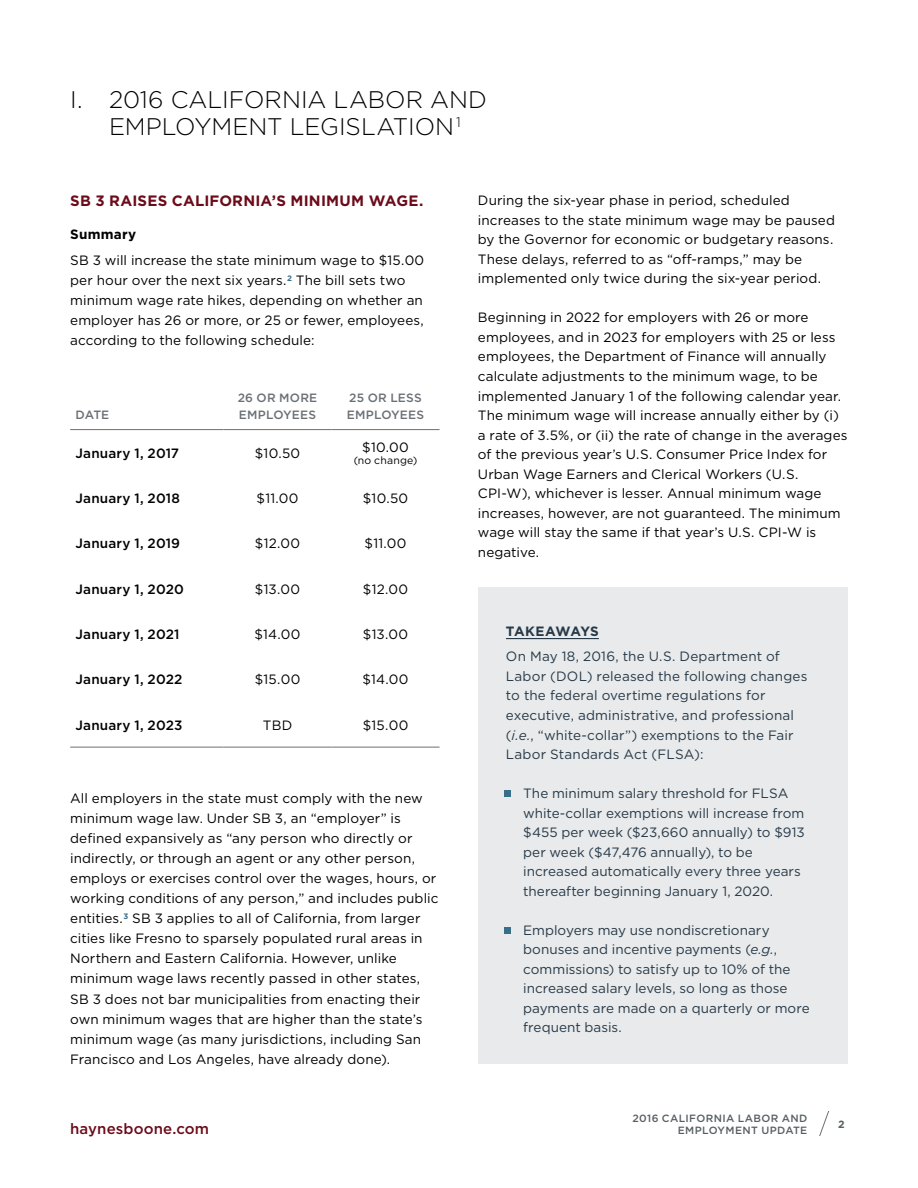
<style>
.page{position:relative;width:918px;height:1188px;background:#fff}
.page>*{position:absolute;margin:0;border:0;box-sizing:border-box;transform-origin:0 0}
.t1{font:300 24px/27px "Gotham";letter-spacing:-.005em;color:#000;text-align:center}
.t2{font:700 15px "Gotham";letter-spacing:.015em;color:#6c0b1a}
.t3{font:500 15px "Gotham";letter-spacing:.01em;color:#6c0b1a}
.t4{font:13.5px/20.1px "Gotham";letter-spacing:.005em;color:#000}
.t5{font:13.5px/19.5px "Gotham";letter-spacing:.005em;color:#273948}
.t6{font:500 13.5px "Gotham";letter-spacing:.01em;color:#000}
.t7{font:700 13.5px "Gotham";letter-spacing:-.005em;color:#273948}
.t8{font:700 13.5px "Gotham";letter-spacing:.02em;color:#000}
.t9{font:500 12px/16.5px "Gotham";letter-spacing:.02em;color:#6b7075}
.t10{font:500 10.5px/12px "Gotham";letter-spacing:.035em;color:#575f64;text-align:right}
.t11{font:10.5px "Gotham";letter-spacing:.02em;color:#000}
.t12{font:700 10.5px "Gotham";color:#575f64}
.s1{font-style:italic}
</style>
<div class="page">
<div style="left:478px;top:588px;width:370px;height:476px;background:#e8eaeb"></div>
<svg style="left:819px;top:1112px;width:10px;height:24px"></svg>
<hr style="left:70px;top:429px;width:154px;height:1px;background:#6b7075">
<hr style="left:224px;top:429px;width:108px;height:1px;background:#6b7075">
<hr style="left:332px;top:429px;width:108px;height:1px;background:#6b7075">
<hr style="left:70px;top:747px;width:154px;height:1px;background:#6b7075">
<hr style="left:224px;top:747px;width:108px;height:1px;background:#6b7075">
<hr style="left:332px;top:747px;width:108px;height:1px;background:#6b7075">
<hr style="left:506px;top:638px;width:93px;height:1px;background:#273948">
<div style="left:504px;top:790px;width:6px;height:7px;background:#386f88"></div>
<svg style="left:504px;top:927px;width:6px;height:6px"></svg>
<h1 class="t1" style="left:70px;top:85px;width:418px">I. 2016 CALIFORNIA LABOR AND<br>EMPLOYMENT LEGISLATION <sup>1</sup></h1>
<p class="t2" style="left:70px;top:191px;width:355px">SB 3 RAISES CALIFORNIA’S MINIMUM WAGE.</p>
<p class="t8" style="left:70px;top:226px;width:68px">Summary</p>
<p class="t4" style="left:70px;top:250px;width:356px">SB 3 will increase the state minimum wage to $15.00 per hour over the next six years.<sup>2</sup> The bill sets two minimum wage rate hikes, depending on whether an employer has 26 or more, or 25 or fewer, employees, according to the following schedule:</p>
<p class="t9" style="left:76px;top:406px;width:35px">DATE</p>
<p class="t9" style="left:238px;top:390px;width:81px">26 OR MORE<br>EMPLOYEES</p>
<p class="t9" style="left:347px;top:390px;width:79px">25 OR LESS<br>EMPLOYEES</p>
<p class="t6" style="left:76px;top:444px;width:105px">January 1, 2017</p>
<p class="t4" style="left:255px;top:443px;width:47px">$10.50</p>
<p class="t4" style="left:362px;top:437px;width:48px">$10.00</p>
<p class="t11" style="left:354px;top:453px;width:65px">(no change)</p>
<p class="t6" style="left:76px;top:489px;width:106px">January 1, 2018</p>
<p class="t4" style="left:257px;top:488px;width:44px">$11.00</p>
<p class="t4" style="left:363px;top:488px;width:47px">$10.50</p>
<p class="t6" style="left:76px;top:535px;width:106px">January 1, 2019</p>
<p class="t4" style="left:255px;top:533px;width:47px">$12.00</p>
<p class="t4" style="left:365px;top:533px;width:44px">$11.00</p>
<p class="t6" style="left:76px;top:580px;width:110px">January 1, 2020</p>
<p class="t4" style="left:255px;top:579px;width:47px">$13.00</p>
<p class="t4" style="left:363px;top:579px;width:47px">$12.00</p>
<p class="t6" style="left:76px;top:626px;width:105px">January 1, 2021</p>
<p class="t4" style="left:255px;top:624px;width:48px">$14.00</p>
<p class="t4" style="left:363px;top:624px;width:47px">$13.00</p>
<p class="t6" style="left:76px;top:671px;width:108px">January 1, 2022</p>
<p class="t4" style="left:255px;top:669px;width:47px">$15.00</p>
<p class="t4" style="left:363px;top:669px;width:48px">$14.00</p>
<p class="t6" style="left:76px;top:716px;width:108px">January 1, 2023</p>
<p class="t4" style="left:263px;top:715px;width:31px">TBD</p>
<p class="t4" style="left:363px;top:715px;width:47px">$15.00</p>
<p class="t4" style="left:70px;top:788px;width:370px">All employers in the state must comply with the new minimum wage law. Under SB 3, an “employer” is defined expansively as “any person who directly or indirectly, or through an agent or any other person, employs or exercises control over the wages, hours, or working conditions of any person,” and includes public entities.<sup>3</sup> SB 3 applies to all of California, from larger cities like Fresno to sparsely populated rural areas in Northern and Eastern California. However, unlike minimum wage laws recently passed in other states, SB 3 does not bar municipalities from enacting their own minimum wages that are higher than the state’s minimum wage (as many jurisdictions, including San Francisco and Los Angeles, have already done).</p>
<p class="t4" style="left:478px;top:190px;width:359px;line-height:19.5px">During the six-year phase in period, scheduled increases to the state minimum wage may be paused by the Governor for economic or budgetary reasons.<br>These delays, referred to as “off-ramps,” may be implemented only twice during the six-year period.</p>
<p class="t4" style="left:478px;top:308px;width:371px;line-height:19.5px">Beginning in 2022 for employers with 26 or more employees, and in 2023 for employers with 25 or less employees, the Department of Finance will annually calculate adjustments to the minimum wage, to be implemented January 1 of the following calendar year.<br>The minimum wage will increase annually either by (i) a rate of 3.5%, or (ii) the rate of change in the averages of the previous year’s U.S. Consumer Price Index for Urban Wage Earners and Clerical Workers (U.S.<br>CPI-W), whichever is lesser. Annual minimum wage increases, however, are not guaranteed. The minimum wage will stay the same if that year’s U.S. CPI-W is negative.</p>
<p class="t7" style="left:506px;top:623px;width:94px">TAKEAWAYS</p>
<p class="t5" style="left:506px;top:647px;width:303px">On May 18, 2016, the U.S. Department of Labor (DOL) released the following changes to the federal overtime regulations for executive, administrative, and professional (<span class="s1">i.e.</span>, “white-collar”) exemptions to the Fair Labor Standards Act (FLSA):</p>
<p class="t5" style="left:523px;top:783px;width:283px">The minimum salary threshold for FLSA white-collar exemptions will increase from $455 per week ($23,660 annually) to $913 per week ($47,476 annually), to be increased automatically every three years thereafter beginning January 1, 2020.</p>
<p class="t5" style="left:523px;top:920px;width:288px">Employers may use nondiscretionary bonuses and incentive payments (<span class="s1">e.g.</span>, commissions) to satisfy up to 10% of the increased salary levels, so long as those payments are made on a quarterly or more frequent basis.</p>
<p class="t3" style="left:70px;top:1119px;width:141px">haynesboone.com</p>
<p class="t10" style="left:632px;top:1112px;width:176px">2016 CALIFORNIA LABOR AND<br>EMPLOYMENT UPDATE</p>
<p class="t12" style="left:838px;top:1118px;width:8px">2</p>
</div>
